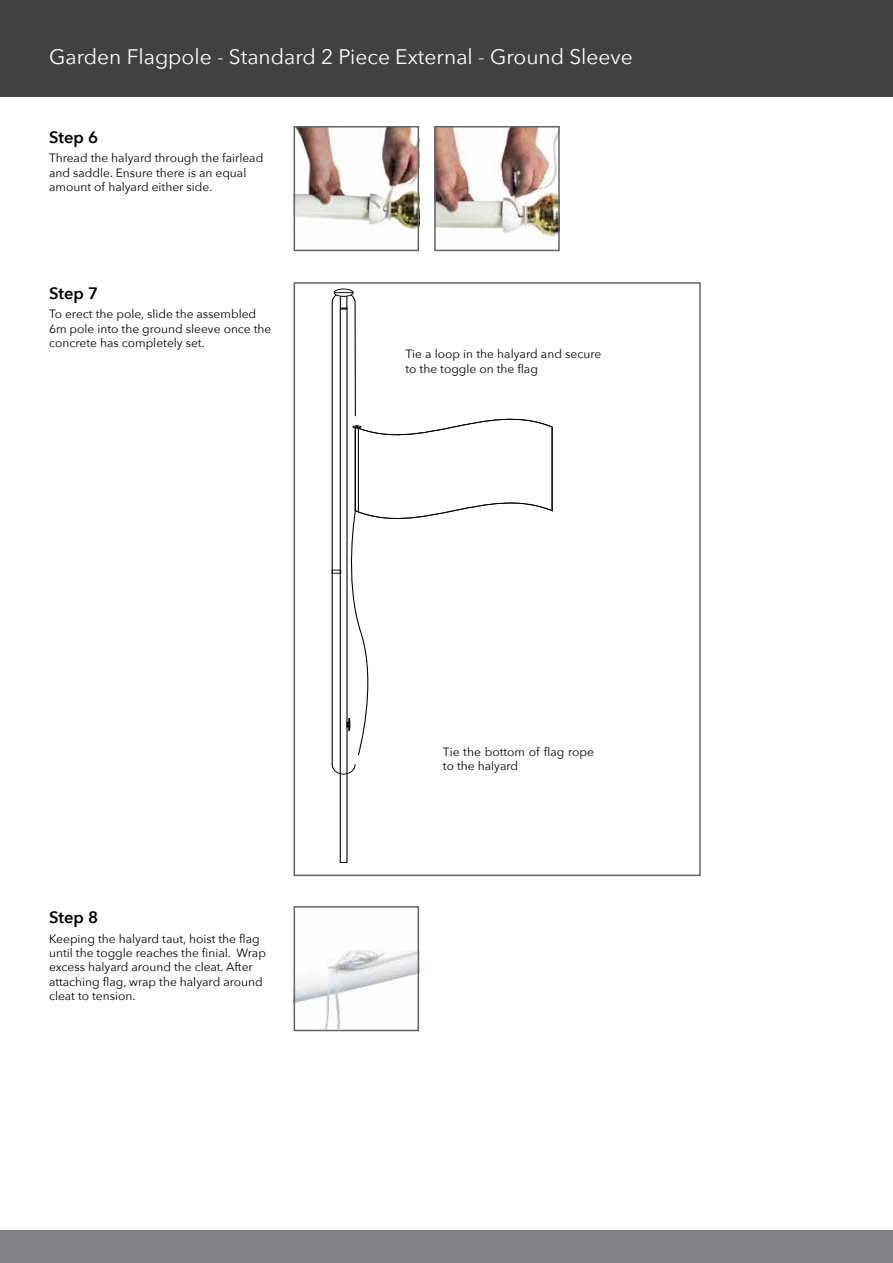
<style>
.page{position:relative;width:893px;height:1263px;background:#fff}
.page>*{position:absolute;margin:0;border:0;box-sizing:border-box;transform-origin:0 0}
.t1{font:21px "Avenir Next";color:#fff}
.t2{font:600 16.5px "Avenir Next";color:#000}
.t3{font:12px/14.4px "Avenir Next";color:#000}
</style>
<div class="page">
<div style="left:0;top:0;width:893px;height:96px;background:#414042"></div>
<div style="left:0;top:1230px;width:893px;height:33px;background:#808285"></div>
<div style="left:334px;top:289px;width:19px;height:7px;border:1px solid #000;border-radius:50%"></div>
<svg style="left:332px;top:292px;width:220px;height:571px"></svg>
<div style="left:294px;top:282px;width:407px;height:594px;border:2px solid #636466"></div>
<img style="left:297px;top:949px;width:119px;height:79px">
<div style="left:294px;top:906px;width:125px;height:125px;border:2px solid #636466"></div>
<img style="left:297px;top:129px;width:119px;height:101px">
<div style="left:294px;top:126px;width:125px;height:125px;border:2px solid #636466"></div>
<img style="left:437px;top:129px;width:120px;height:114px">
<div style="left:434px;top:126px;width:126px;height:125px;border:2px solid #636466"></div>
<h1 class="t1" style="left:49px;top:38px;width:585px">Garden Flagpole - Standard 2 Piece External - Ground Sleeve</h1>
<h2 class="t2" style="left:49px;top:123px;width:51px">Step 6</h2>
<p class="t3" style="left:49px;top:150px;width:216px">Thread the halyard through the fairlead and saddle. Ensure there is an equal amount of halyard either side.</p>
<h2 class="t2" style="left:49px;top:279px;width:51px">Step 7</h2>
<p class="t3" style="left:49px;top:306px;width:224px">To erect the pole, slide the assembled<br>6m pole into the ground sleeve once the concrete has completely set.</p>
<p class="t3" style="left:405px;top:346px;width:197px">Tie a loop in the halyard and secure to the toggle on the flag</p>
<h2 class="t2" style="left:49px;top:903px;width:51px">Step 8</h2>
<p class="t3" style="left:49px;top:930px;width:218px">Keeping the halyard taut, hoist the flag until the toggle reaches the finial. Wrap excess halyard around the cleat. After attaching flag, wrap the halyard around cleat to tension.</p>
<p class="t3" style="left:443px;top:744px;width:153px">Tie the bottom of flag rope to the halyard</p>
</div>
